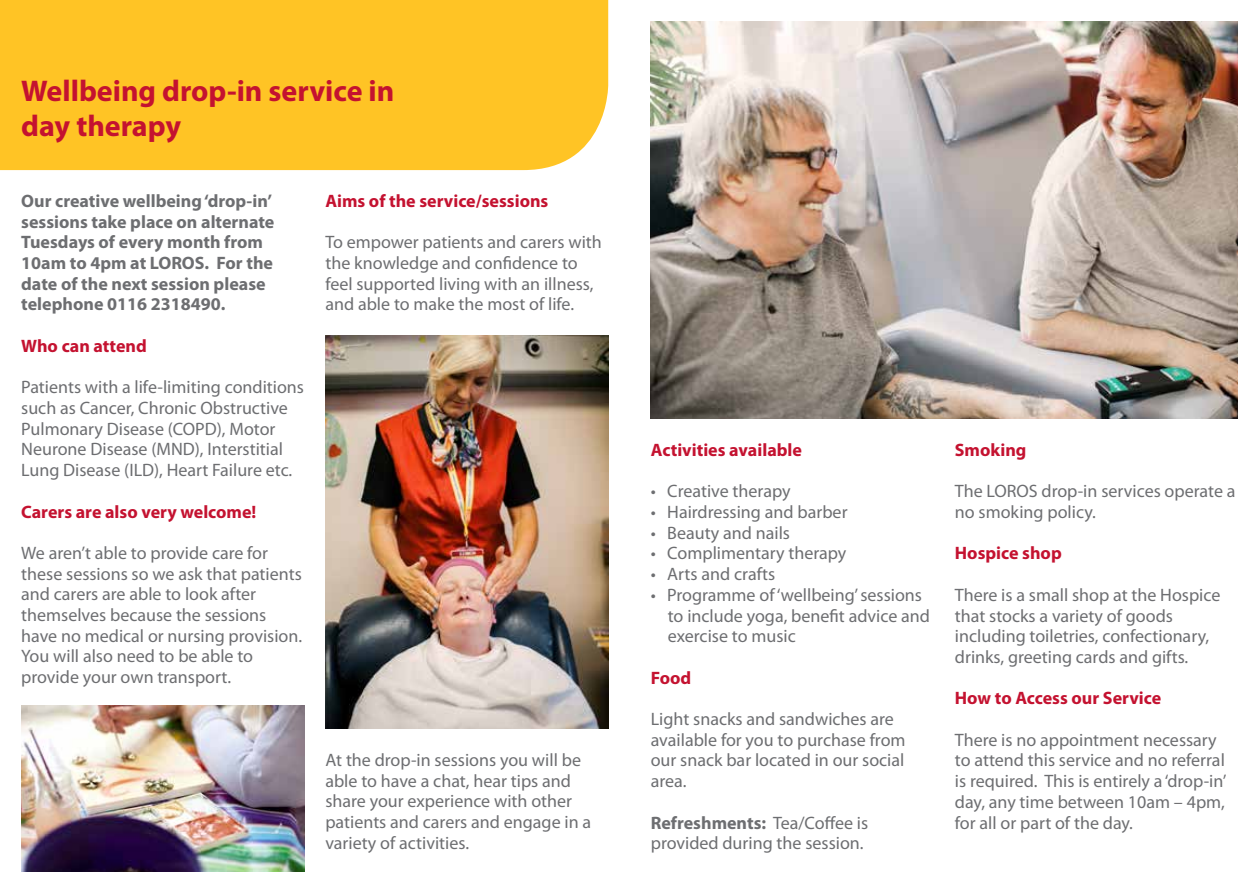
<style>
.page{position:relative;width:1259px;height:893px;background:#fff}
.page>*{position:absolute;margin:0;border:0;box-sizing:border-box;transform-origin:0 0}
.t1{font:700 30px/34.5px "Myriad Pro";color:#c41230}
.t2{font:18px/20.7px "Myriad Pro";color:#6d6e71}
.t3{font:700 18px/20.7px "Myriad Pro";color:#6d6e71}
.t4{font:700 18px "Myriad Pro";color:#c41230}
.s1{font-weight:700}
</style>
<div class="page">
<div style="left:0;top:0;width:608px;height:170px;background:#ffc425"></div>
<img style="left:21px;top:706px;width:283px;height:166px">
<img style="left:325px;top:336px;width:283px;height:392px">
<img style="left:651px;top:21px;width:586px;height:397px">
<h1 class="t1" style="left:21px;top:74px;width:375px">Wellbeing drop-in service in day therapy</h1>
<p class="t3" style="left:21px;top:191px;width:255px">Our creative wellbeing ‘drop-in’ sessions take place on alternate<br>Tuesdays of every month from<br>10am to 4pm at LOROS. For the date of the next session please telephone 0116 2318490.</p>
<p class="t4" style="left:21px;top:336px;width:127px">Who can attend</p>
<p class="t2" style="left:21px;top:377px;width:284px">Patients with a life-limiting conditions such as Cancer, Chronic Obstructive Pulmonary Disease (COPD), Motor Neurone Disease (MND), Interstitial Lung Disease (ILD), Heart Failure etc.</p>
<p class="t4" style="left:21px;top:501px;width:237px">Carers are also very welcome!</p>
<p class="t2" style="left:21px;top:543px;width:282px">We aren’t able to provide care for these sessions so we ask that patients and carers are able to look after themselves because the sessions have no medical or nursing provision.<br>You will also need to be able to provide your own transport.</p>
<p class="t4" style="left:325px;top:191px;width:224px">Aims of the service/sessions</p>
<p class="t2" style="left:325px;top:232px;width:278px">To empower patients and carers with the knowledge and confidence to feel supported living with an illness, and able to make the most of life.</p>
<p class="t2" style="left:325px;top:750px;width:267px">At the drop-in sessions you will be able to have a chat, hear tips and share your experience with other patients and carers and engage in a variety of activities.</p>
<p class="t4" style="left:651px;top:440px;width:153px">Activities available</p>
<p class="t2" style="left:651px;top:481px;width:141px">• Creative therapy</p>
<p class="t2" style="left:651px;top:502px;width:198px">• Hairdressing and barber</p>
<p class="t2" style="left:651px;top:523px;width:141px">• Beauty and nails</p>
<p class="t2" style="left:651px;top:543px;width:197px">• Complimentary therapy</p>
<p class="t2" style="left:651px;top:564px;width:126px">• Arts and crafts</p>
<p class="t2" style="left:668px;top:585px;width:264px;text-indent:-17px">• Programme of ‘wellbeing’ sessions to include yoga, benefit advice and exercise to music</p>
<p class="t4" style="left:651px;top:667px;width:42px">Food</p>
<p class="t2" style="left:651px;top:709px;width:256px">Light snacks and sandwiches are available for you to purchase from our snack bar located in our social area.</p>
<p class="t2" style="left:651px;top:812px;width:219px"><span class="s1">Refreshments:</span> Tea/Coffee is provided during the session.</p>
<p class="t4" style="left:955px;top:440px;width:73px">Smoking</p>
<p class="t2" style="left:955px;top:481px;width:282px">The LOROS drop-in services operate a no smoking policy.</p>
<p class="t4" style="left:955px;top:543px;width:108px">Hospice shop</p>
<p class="t2" style="left:955px;top:585px;width:267px">There is a small shop at the Hospice that stocks a variety of goods including toiletries, confectionary, drinks, greeting cards and gifts.</p>
<p class="t4" style="left:955px;top:688px;width:208px">How to Access our Service</p>
<p class="t2" style="left:955px;top:730px;width:273px">There is no appointment necessary to attend this service and no referral is required. This is entirely a ‘drop-in’ day, any time between 10am – 4pm, for all or part of the day.</p>
</div>
